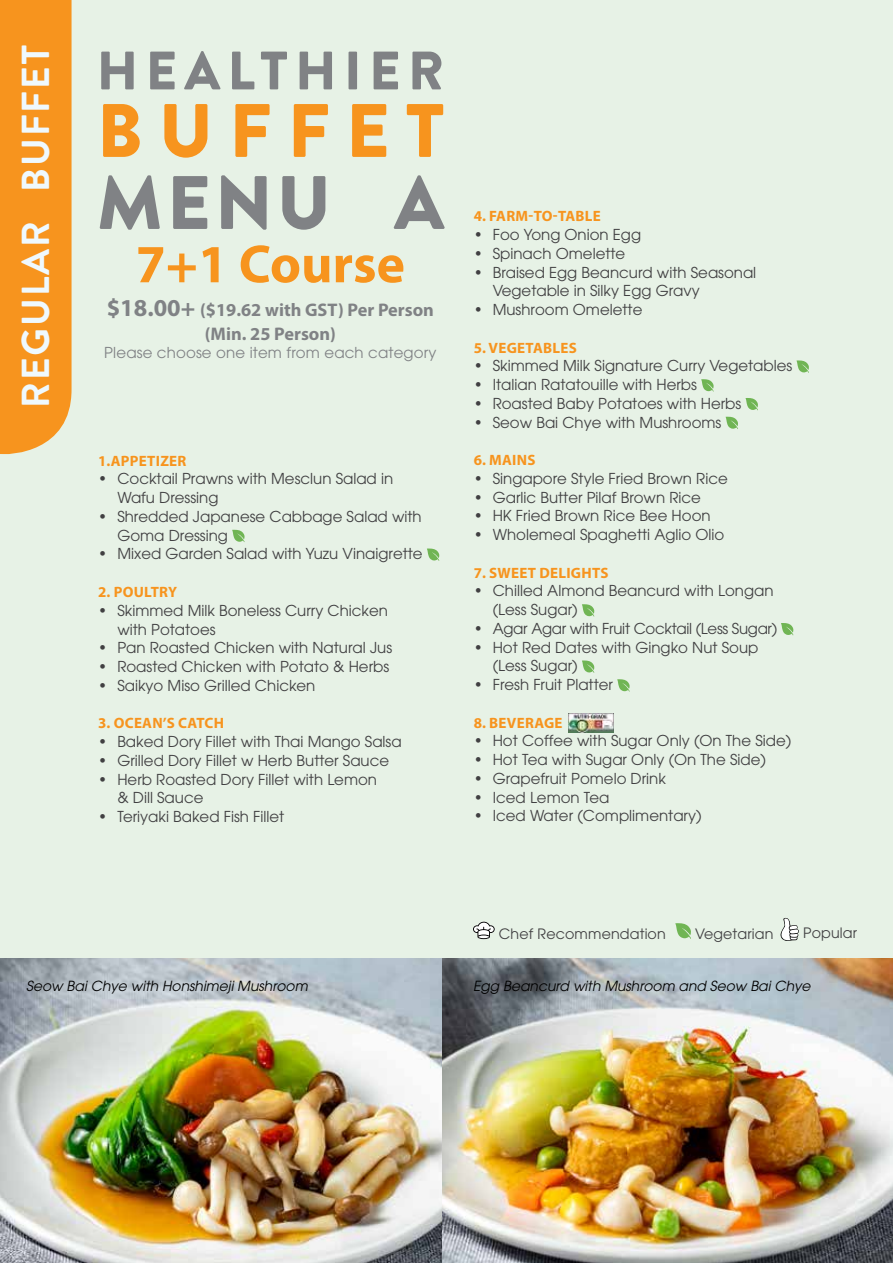
<style>
.page{position:relative;width:893px;height:1263px;background:#fff}
.page>*{position:absolute;margin:0;border:0;box-sizing:border-box;transform-origin:0 0}
.t1{font:900 75.45px "Brandon Grotesque";letter-spacing:.21em;color:#f7941e}
.t2{font:900 75.45px "Brandon Grotesque";color:#808285}
.t3{font:900 54px "Brandon Grotesque";letter-spacing:.135em;color:#808285}
.t4{font:700 54px "Myriad Pro";color:#f7941e}
.t5{font:700 39px "Brandon Text";letter-spacing:.05em;color:#eff9fe}
.t6{font:700 18.3px/24.3px "Myriad Pro";color:#808285;text-align:center}
.t7{font:15px/18.8px "Avant Garde";color:#414042}
.t8{font:700 15px "Myriad Pro";letter-spacing:.02em;color:#f7941e}
.t9{font:15px "Avant Garde";letter-spacing:-.02em;color:#414042}
.t10{font:15px "Avant Garde";letter-spacing:.01em;color:#808285}
.t11{font:14.25px "Avant Garde";letter-spacing:.01em;color:#414042}
.t12{font:italic 13.95px "Avant Garde";color:#000}
.s1{font-size:24.3px}
</style>
<div class="page">
<div style="left:0;top:0;width:892px;height:1262px;background:#e7f2e6"></div>
<div style="left:0;top:0;width:72px;height:454px;background:#f7941e"></div>
<svg style="left:232px;top:530px;width:13px;height:12px"></svg>
<svg style="left:427px;top:548px;width:12px;height:13px"></svg>
<svg style="left:796px;top:360px;width:13px;height:13px"></svg>
<svg style="left:701px;top:379px;width:13px;height:13px"></svg>
<svg style="left:745px;top:398px;width:13px;height:12px"></svg>
<svg style="left:726px;top:416px;width:12px;height:13px"></svg>
<svg style="left:582px;top:604px;width:12px;height:13px"></svg>
<svg style="left:781px;top:623px;width:12px;height:12px"></svg>
<svg style="left:582px;top:660px;width:12px;height:13px"></svg>
<svg style="left:617px;top:679px;width:13px;height:13px"></svg>
<img style="left:569px;top:713px;width:45px;height:19px">
<img style="left:0;top:958px;width:893px;height:305px">
<svg style="left:473px;top:922px;width:22px;height:17px"></svg>
<svg style="left:675px;top:923px;width:16px;height:16px"></svg>
<svg style="left:780px;top:918px;width:19px;height:23px"></svg>
<h3 class="t5" style="left:8px;top:408px;width:365px;rotate:-90deg">REGULAR BUFFET</h3>
<h2 class="t3" style="left:97px;top:33px;width:349px">HEALTHIER</h2>
<h1 class="t1" style="left:97px;top:77px;width:349px">BUFFET</h1>
<h1 class="t2" style="left:97px;top:149px;width:349px">MENU A</h1>
<h2 class="t4" style="left:136px;top:229px;width:271px">7+1 COURSE</h2>
<p class="t6" style="left:107px;top:297px;width:329px"><span class="s1">$18.00+</span> ($19.62 WITH GST) PER PERSON (MIN. 25 PERSON)</p>
<p class="t10" style="left:104px;top:344px;width:334px">Please choose one item from each category</p>
<p class="t8" style="left:98px;top:451px;width:23px">1.APP</p>
<p class="t8" style="left:139px;top:451px;width:49px">ETIZER</p>
<p class="t7" style="left:117px;top:470px;width:277px;text-indent:-19px">• Cocktail Prawns with Mesclun Salad in<br>Wafu Dressing</p>
<p class="t7" style="left:117px;top:507px;width:306px;text-indent:-19px">• Shredded Japanese Cabbage Salad with<br>Goma Dressing</p>
<p class="t7" style="left:98px;top:545px;width:326px">• Mixed Garden Salad with Yuzu Vinaigrette</p>
<p class="t8" style="left:98px;top:582px;width:80px">2. POULTRY</p>
<p class="t7" style="left:117px;top:601px;width:272px;text-indent:-19px">• Skimmed Milk Boneless Curry Chicken with Potatoes</p>
<p class="t7" style="left:98px;top:638px;width:295px">• Pan Roasted Chicken with Natural Jus</p>
<p class="t7" style="left:98px;top:657px;width:292px">• Roasted Chicken with Potato &amp; Herbs</p>
<p class="t7" style="left:98px;top:676px;width:219px">• Saikyo Miso Grilled Chicken</p>
<p class="t8" style="left:98px;top:713px;width:127px">3. OCEAN’S CATCH</p>
<p class="t7" style="left:98px;top:732px;width:305px">• Baked Dory Fillet with Thai Mango Salsa</p>
<p class="t7" style="left:98px;top:751px;width:292px">• Grilled Dory Fillet w Herb Butter Sauce</p>
<p class="t7" style="left:117px;top:770px;width:261px;text-indent:-19px">• Herb Roasted Dory Fillet with Lemon &amp; Dill Sauce</p>
<p class="t7" style="left:98px;top:807px;width:188px">• Teriyaki Baked Fish Fillet</p>
<p class="t8" style="left:474px;top:207px;width:129px">4. FARM-TO-TABLE</p>
<p class="t7" style="left:474px;top:225px;width:169px">• Foo Yong Onion Egg</p>
<p class="t7" style="left:474px;top:244px;width:153px">• Spinach Omelette</p>
<p class="t7" style="left:493px;top:263px;width:265px;text-indent:-19px">• Braised Egg Beancurd with Seasonal<br>Vegetable in Silky Egg Gravy</p>
<p class="t7" style="left:474px;top:300px;width:170px">• Mushroom Omelette</p>
<p class="t8" style="left:474px;top:338px;width:103px">5. VEGETABLES</p>
<p class="t7" style="left:474px;top:357px;width:320px">• Skimmed Milk Signature Curry Vegetables</p>
<p class="t7" style="left:474px;top:375px;width:225px">• Italian Ratatouille with Herbs</p>
<p class="t7" style="left:474px;top:394px;width:269px">• Roasted Baby Potatoes with Herbs</p>
<p class="t7" style="left:474px;top:413px;width:249px">• Seow Bai Chye with Mushrooms</p>
<p class="t8" style="left:474px;top:450px;width:62px">6. MAINS</p>
<p class="t7" style="left:474px;top:469px;width:256px">• Singapore Style Fried Brown Rice</p>
<p class="t7" style="left:474px;top:488px;width:229px">• Garlic Butter Pilaf Brown Rice</p>
<p class="t7" style="left:474px;top:507px;width:238px">• HK Fried Brown Rice Bee Hoon</p>
<p class="t7" style="left:474px;top:525px;width:252px">• Wholemeal Spaghetti Aglio Olio</p>
<p class="t8" style="left:474px;top:563px;width:128px">7. SWEET DELIGHTS</p>
<p class="t7" style="left:493px;top:582px;width:282px;text-indent:-19px">• Chilled Almond Beancurd with Longan (Less Sugar)</p>
<p class="t9" style="left:474px;top:620px;width:305px">• Agar Agar with Fruit Cocktail (Less Sugar)</p>
<p class="t7" style="left:493px;top:638px;width:267px;text-indent:-19px">• Hot Red Dates with Gingko Nut Soup (Less Sugar)</p>
<p class="t7" style="left:474px;top:675px;width:141px">• Fresh Fruit Platter</p>
<p class="t8" style="left:474px;top:713px;width:90px">8. BEVERAGE</p>
<p class="t7" style="left:474px;top:732px;width:319px">• Hot Coffee with Sugar Only (On The Side)</p>
<p class="t7" style="left:474px;top:750px;width:294px">• Hot Tea with Sugar Only (On The Side)</p>
<p class="t7" style="left:474px;top:769px;width:194px">• Grapefruit Pomelo Drink</p>
<p class="t7" style="left:474px;top:788px;width:137px">• Iced Lemon Tea</p>
<p class="t7" style="left:474px;top:807px;width:229px">• Iced Water (Complimentary)</p>
<p class="t11" style="left:499px;top:925px;width:168px">Chef Recommendation</p>
<p class="t11" style="left:695px;top:925px;width:80px">Vegetarian</p>
<p class="t11" style="left:803px;top:924px;width:55px">Popular</p>
<p class="t12" style="left:26px;top:977px;width:283px">Seow Bai Chye with Honshimeji Mushroom</p>
<p class="t12" style="left:473px;top:977px;width:339px">Egg Beancurd with Mushroom and Seow Bai Chye</p>
</div>
